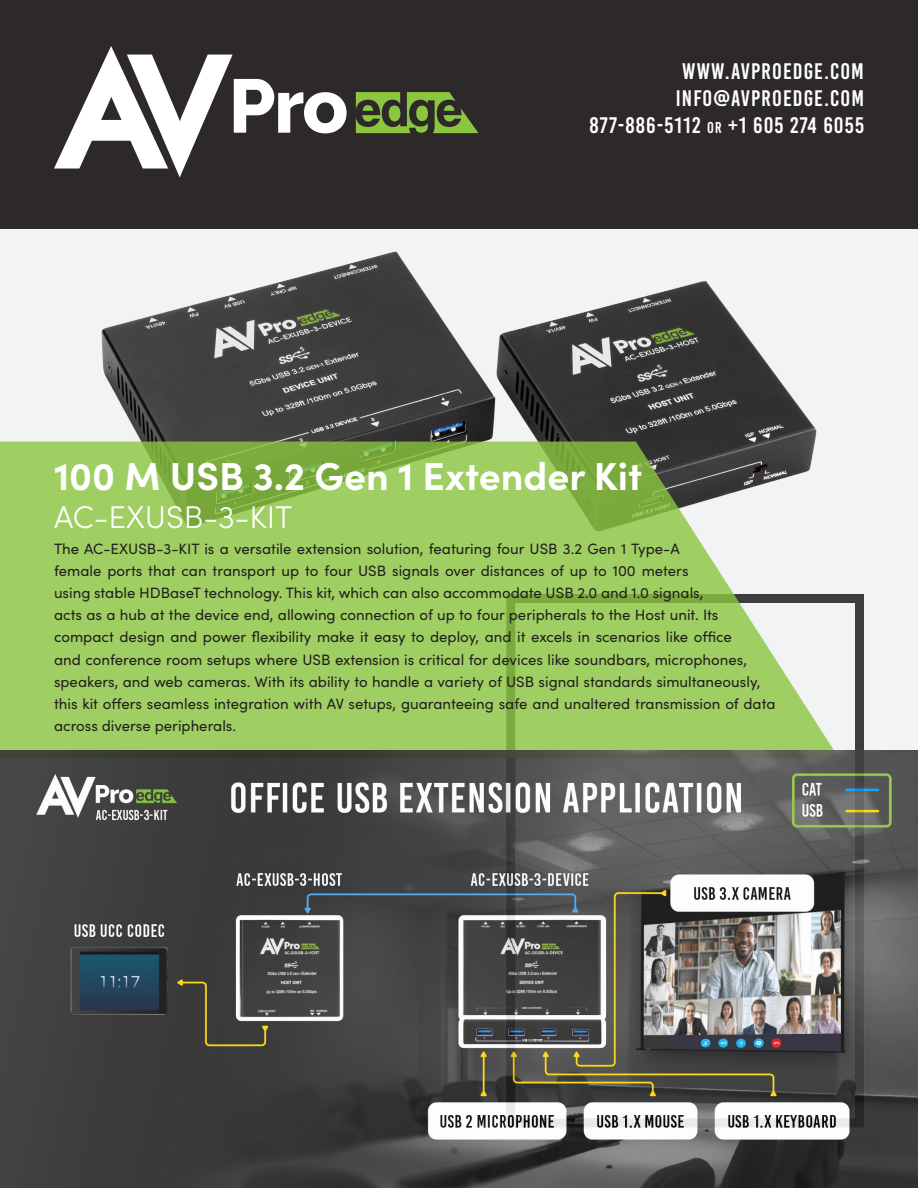
<style>
.page{position:relative;width:918px;height:1188px;background:#f2f3f4}
.page>*{position:absolute;margin:0;border:0;box-sizing:border-box;transform-origin:0 0}
.t1{font:700 39px "Sofia Pro";color:#fff}
.t2{font:300 31.5px "Sofia Pro";color:#fff}
.t3{font:22.5px "Bebas Kai";letter-spacing:.05em;color:#fff}
.t4{font:15px/22.2px "Sofia Pro";color:#231f20}
.s1{font-size:15.75px}
</style>
<div class="page">
<div style="left:506px;top:594px;width:358px;height:534px;background:#f2f3f4;border:9px solid #3e3e3f"></div>
<img style="left:93px;top:251px;width:724px;height:191px">
<svg style="left:0;top:442px;width:839px;height:309px;background:#9fc96a"></svg>
<div style="left:0;top:0;width:918px;height:229px;background:#2d292a"></div>
<svg style="left:356px;top:92px;width:122px;height:41px"></svg>
<div style="left:416px;top:106px;width:12px;height:15px;background:#8bc63e;border-radius:50%"></div>
<svg style="left:54px;top:46px;width:293px;height:131px"></svg>
<img style="left:0;top:751px;width:918px;height:437px">
<p class="t3" style="left:682px;top:59px;width:183px">WWW.AVPROEDGE.COM</p>
<p class="t3" style="left:676px;top:86px;width:190px">INFO@AVPROEDGE.COM</p>
<p class="t3" style="left:589px;top:113px;width:276px">877-886-5112 <span class="s1">or</span> +1 605 274 6055</p>
<p class="t1" style="left:54px;top:446px;width:590px">100 M USB 3.2 Gen 1 Extender Kit</p>
<p class="t2" style="left:54px;top:494px;width:240px">AC-EXUSB-3-KIT</p>
<p class="t4" style="left:54px;top:536px;width:723px">The AC-EXUSB-3-KIT is a versatile extension solution, featuring four USB 3.2 Gen 1 Type-A<br>female ports that can transport up to four USB signals over distances of up to 100 meters<br>using stable HDBaseT technology. This kit, which can also accommodate USB 2.0 and 1.0 signals,<br>acts as a hub at the device end, allowing connection of up to four peripherals to the Host unit. Its compact design and power flexibility make it easy to deploy, and it excels in scenarios like office<br>and conference room setups where USB extension is critical for devices like soundbars, microphones, speakers, and web cameras. With its ability to handle a variety of USB signal standards simultaneously, this kit offers seamless integration with AV setups, guaranteeing safe and unaltered transmission of data across diverse peripherals.</p>
</div>
